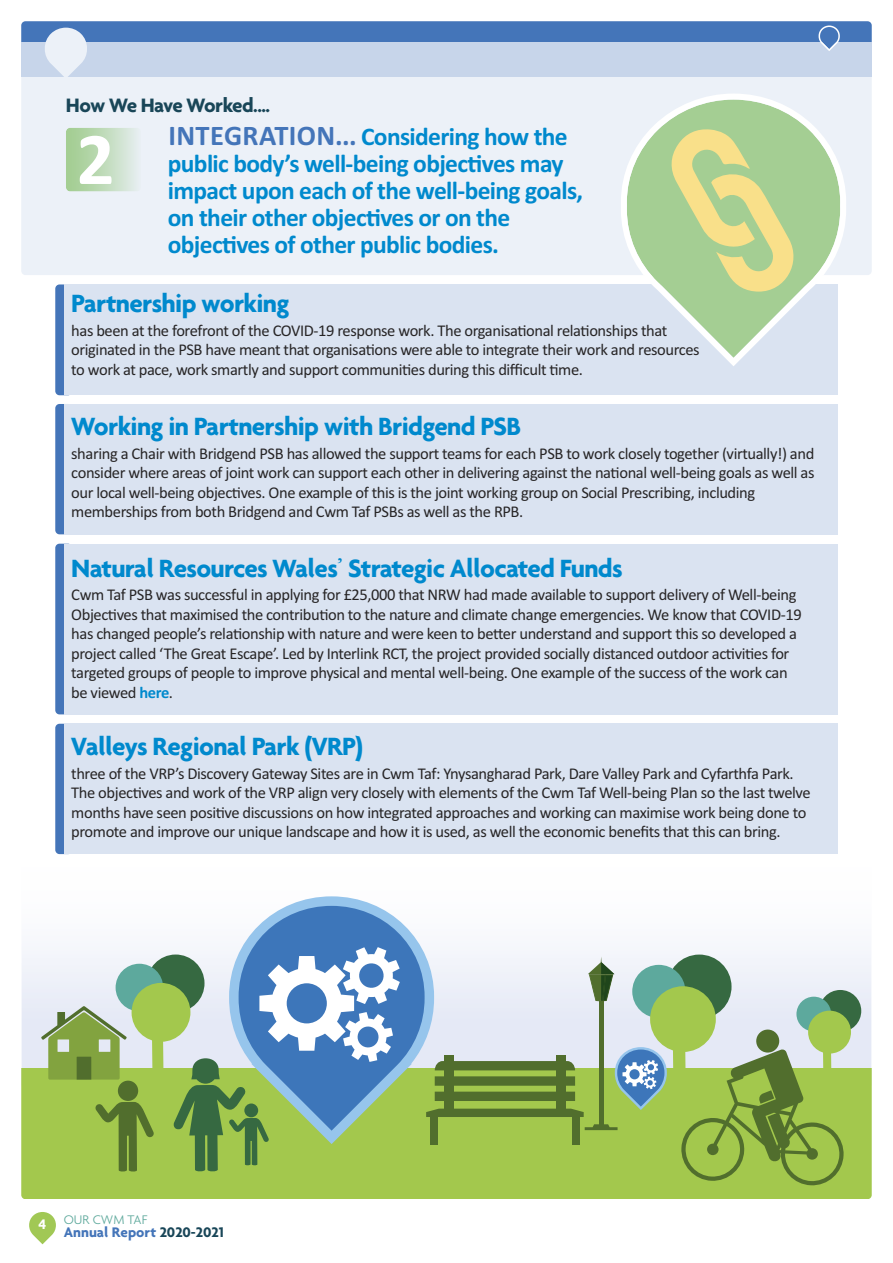
<style>
.page{position:relative;width:893px;height:1263px;background:#fff}
.page>*{position:absolute;margin:0;border:0;box-sizing:border-box;transform-origin:0 0}
.t1{font:700 75px "Calibri";color:#fff}
.t2{font:700 27px "Agenda";letter-spacing:-.025em;color:#0089cd}
.t3{font:700 25.5px/27px "Calibri";letter-spacing:-.025em;color:#0089cd}
.t4{font:700 21px "Agenda";letter-spacing:-.045em;color:#194658}
.t5{font:16.5px/19.5px "Calibri";letter-spacing:-.025em;color:#272526}
.t6{font:700 15px "Agenda";color:#4475b9}
.t7{font:300 13.5px "Agenda";color:#5ea99c}
.s1{font-size:28.5px;color:#4475b9}
.s2{font-family:"Harrington";font-weight:400}
.s3{font-weight:700;color:#0089cd}
.s4{font-weight:700;font-size:15px;color:#fff}
.s5{color:#194658}
</style>
<div class="page">
<div style="left:21px;top:863px;width:851px;height:226px;background:linear-gradient(to bottom,#fff,#dce1f1)"></div>
<svg style="left:29px;top:1212px;width:27px;height:32px"></svg>
<div style="left:21px;top:21px;width:851px;height:254px;background:#ecf1f8;border-radius:4px"></div>
<svg style="left:21px;top:21px;width:851px;height:56px;background:#99b3d8"></svg>
<div style="left:66px;top:128px;width:75px;height:63px;background:linear-gradient(to right,#9dca89,#e5edee)"></div>
<div style="left:55px;top:284px;width:17px;height:111px;background:#4475b9;border-radius:4px"></div>
<div style="left:64px;top:284px;width:774px;height:111px;background:#dae3f1"></div>
<svg style="left:621px;top:94px;width:225px;height:272px"></svg>
<div style="left:55px;top:404px;width:17px;height:130px;background:#4475b9;border-radius:4px"></div>
<div style="left:64px;top:404px;width:774px;height:130px;background:#dae3f1"></div>
<div style="left:55px;top:544px;width:17px;height:170px;background:#4475b9;border-radius:4px"></div>
<div style="left:64px;top:544px;width:774px;height:170px;background:#dae3f1"></div>
<div style="left:55px;top:724px;width:17px;height:130px;background:#4475b9;border-radius:4px"></div>
<div style="left:64px;top:724px;width:774px;height:130px;background:#dae3f1"></div>
<div style="left:21px;top:1068px;width:851px;height:130px;background:#a3c84d"></div>
<svg style="left:41px;top:1006px;width:86px;height:73px;background:#9eb57a"></svg>
<svg style="left:95px;top:1102px;width:59px;height:70px"></svg>
<div style="left:118px;top:1080px;width:20px;height:21px;background:#516e2d;border-radius:50%"></div>
<div style="left:667px;top:954px;width:65px;height:65px;background:#366941;border-radius:50%"></div>
<div style="left:632px;top:965px;width:54px;height:53px;background:#5da99d;border-radius:50%"></div>
<div style="left:650px;top:986px;width:66px;height:66px;background:#a3c84d;border-radius:50%"></div>
<div style="left:819px;top:990px;width:42px;height:42px;background:#366941;border-radius:50%"></div>
<div style="left:796px;top:996px;width:35px;height:35px;background:#5da99d;border-radius:50%"></div>
<div style="left:808px;top:1010px;width:43px;height:44px;background:#a3c84d;border-radius:50%"></div>
<svg style="left:673px;top:1029px;width:171px;height:157px"></svg>
<div style="left:147px;top:954px;width:58px;height:58px;background:#366941;border-radius:50%"></div>
<div style="left:115px;top:963px;width:48px;height:48px;background:#5da99d;border-radius:50%"></div>
<div style="left:131px;top:983px;width:60px;height:59px;background:#a3c84d;border-radius:50%"></div>
<svg style="left:152px;top:1041px;width:11px;height:27px"></svg>
<hr style="left:599px;top:1001px;width:4px;height:129px;background:#516e2d">
<svg style="left:585px;top:1124px;width:33px;height:6px"></svg>
<svg style="left:588px;top:956px;width:26px;height:45px"></svg>
<svg style="left:434px;top:1108px;width:150px;height:9px"></svg>
<div style="left:430px;top:1117px;width:7px;height:27px;background:#516e2d"></div>
<div style="left:572px;top:1117px;width:8px;height:27px;background:#516e2d"></div>
<div style="left:445px;top:1055px;width:9px;height:57px;background:#516e2d"></div>
<div style="left:556px;top:1055px;width:10px;height:57px;background:#516e2d"></div>
<svg style="left:435px;top:1061px;width:140px;height:9px"></svg>
<svg style="left:435px;top:1076px;width:140px;height:10px"></svg>
<svg style="left:435px;top:1092px;width:140px;height:9px"></svg>
<svg style="left:229px;top:896px;width:205px;height:221px"></svg>
<svg style="left:173px;top:947px;width:227px;height:225px"></svg>
<svg style="left:615px;top:1047px;width:52px;height:63px"></svg>
<p class="t4" style="left:66px;top:92px;width:206px">How We Have Worked....</p>
<h1 class="t1" style="left:77px;top:114px;width:40px">2</h1>
<h3 class="t3" style="left:168px;top:123px;width:417px"><span class="s1">InTeGRATIon...</span> Considering how the public body’s well-being objectives may impact upon each of the well-being goals, on their other objectives or on the objectives of other public bodies.</h3>
<h2 class="t2" style="left:71px;top:287px;width:220px">Partnership working</h2>
<p class="t5" style="left:71px;top:320px;width:630px">has been at the forefront of the COVID-19 response work. The organisational relationships that originated in the PSB have meant that organisations were able to integrate their work and resources to work at pace, work smartly and support communities during this difficult time.</p>
<h2 class="t2" style="left:71px;top:410px;width:451px">Working in Partnership with Bridgend PSB</h2>
<p class="t5" style="left:71px;top:443px;width:745px">sharing a Chair with Bridgend PSB has allowed the support teams for each PSB to work closely together (virtually!) and consider where areas of joint work can support each other in delivering against the national well-being goals as well as our local well-being objectives. One example of this is the joint working group on Social Prescribing, including memberships from both Bridgend and Cwm Taf PSBs as well as the RPB.</p>
<h2 class="t2" style="left:71px;top:552px;width:553px">Natural Resources Wales<span class="s2">’</span> Strategic Allocated Funds</h2>
<p class="t5" style="left:71px;top:585px;width:732px">Cwm Taf PSB was successful in applying for £25,000 that NRW had made available to support delivery of Well-being Objectives that maximised the contribution to the nature and climate change emergencies. We know that COVID-19 has changed people’s relationship with nature and were keen to better understand and support this so developed a project called ‘The Great Escape’. Led by Interlink RCT, the project provided socially distanced outdoor activities for targeted groups of people to improve physical and mental well-being. One example of the success of the work can be viewed <span class="s3">here</span>.</p>
<h2 class="t2" style="left:71px;top:730px;width:293px">Valleys Regional Park (VRP)</h2>
<p class="t5" style="left:71px;top:763px;width:741px">three of the VRP’s Discovery Gateway Sites are in Cwm Taf: Ynysangharad Park, Dare Valley Park and Cyfarthfa Park.<br>The objectives and work of the VRP align very closely with elements of the Cwm Taf Well-being Plan so the last twelve months have seen positive discussions on how integrated approaches and working can maximise work being done to promote and improve our unique landscape and how it is used, as well the economic benefits that this can bring.</p>
<p class="t7" style="left:39px;top:1211px;width:110px"><span class="s4">4</span> OUR CWM TAF</p>
<p class="t6" style="left:64px;top:1223px;width:162px">Annual Report <span class="s5">2020-2021</span></p>
</div>
